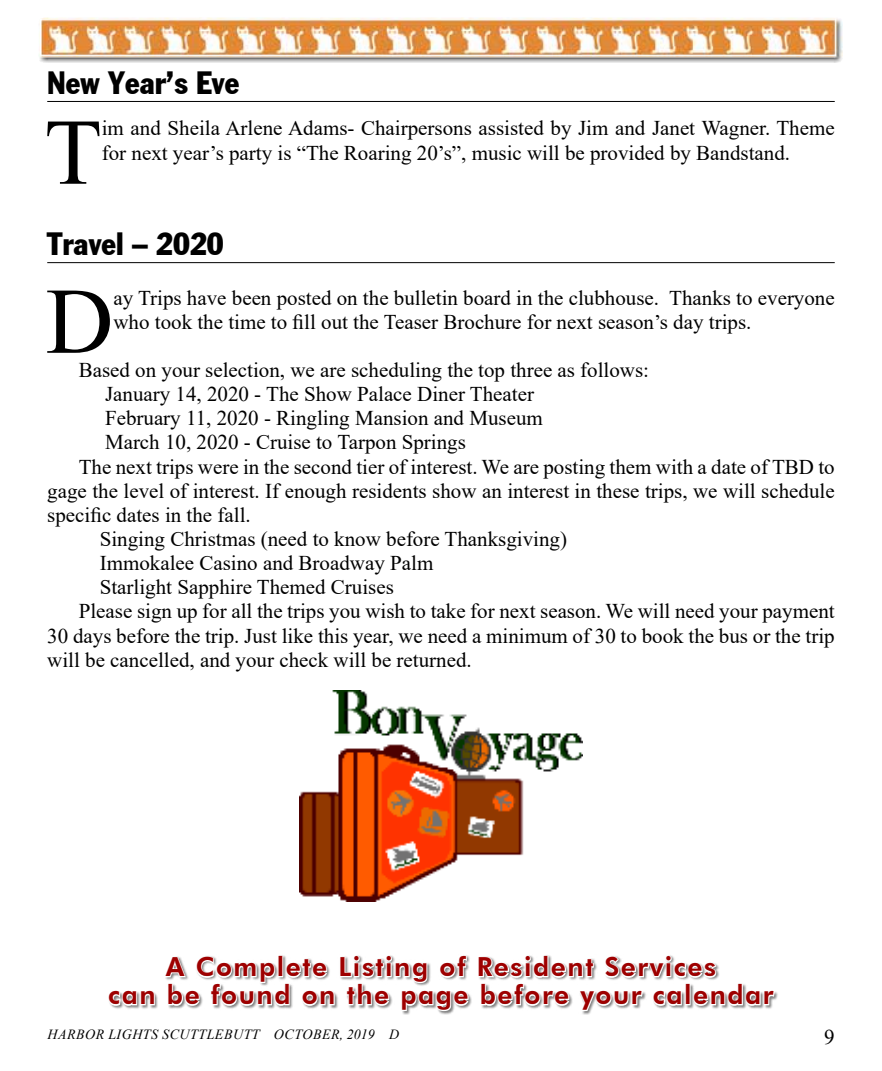
<style>
.page{position:relative;width:882px;height:1071px;background:#fff}
.page>*{position:absolute;margin:0;border:0;box-sizing:border-box;transform-origin:0 0}
.t1{font:93.98px "Times New Roman";color:#000}
.t2{font:31.5px "Franklin Gothic Condensed";color:#000}
.t3{font:800 26.25px/28px "Futura BT";letter-spacing:.06em;color:#9e0000;text-align:center}
.t4{font:21px/24.2px "Times New Roman";color:#000}
.t5{font:italic 14px "Times New Roman";letter-spacing:.035em;color:#000}
</style>
<div class="page">
<img style="left:39px;top:17px;width:804px;height:46px">
<hr style="left:47px;top:101px;width:788px;height:1px;background:#000">
<hr style="left:47px;top:262px;width:788px;height:1px;background:#000">
<img style="left:299px;top:691px;width:284px;height:210px">
<svg style="left:109px;top:992px;width:47px;height:15px"></svg>
<svg style="left:165px;top:955px;width:305px;height:57px"></svg>
<svg style="left:479px;top:955px;width:297px;height:57px"></svg>
<h2 class="t2" style="left:47px;top:64px;width:194px">New Year’s Eve</h2>
<h1 class="t1" style="left:44px;top:86px;width:59px">T</h1>
<p class="t4" style="left:102px;top:116px;width:735px">im and Sheila Arlene Adams- Chairpersons assisted by Jim and Janet Wagner. Theme for next year’s party is “The Roaring 20’s”, music will be provided by Bandstand.</p>
<h2 class="t2" style="left:47px;top:225px;width:178px">Travel – 2020</h2>
<h1 class="t1" style="left:46px;top:255px;width:69px">D</h1>
<p class="t4" style="left:113px;top:285px;width:723px">ay Trips have been posted on the bulletin board in the clubhouse. Thanks to everyone who took the time to fill out the Teaser Brochure for next season’s day trips.</p>
<p class="t4" style="left:79px;top:357px;width:572px">Based on your selection, we are scheduling the top three as follows:</p>
<p class="t4" style="left:105px;top:381px;width:431px">January 14, 2020 - The Show Palace Diner Theater</p>
<p class="t4" style="left:105px;top:405px;width:439px">February 11, 2020 - Ringling Mansion and Museum</p>
<p class="t4" style="left:105px;top:430px;width:362px">March 10, 2020 - Cruise to Tarpon Springs</p>
<p class="t4" style="left:79px;top:454px;width:758px">The next trips were in the second tier of interest. We are posting them with a date of TBD to</p>
<p class="t4" style="left:47px;top:478px;width:789px">gage the level of interest. If enough residents show an interest in these trips, we will schedule</p>
<p class="t4" style="left:47px;top:502px;width:205px">specific dates in the fall.</p>
<p class="t4" style="left:100px;top:526px;width:469px">Singing Christmas (need to know before Thanksgiving)</p>
<p class="t4" style="left:100px;top:550px;width:335px">Immokalee Casino and Broadway Palm</p>
<p class="t4" style="left:100px;top:575px;width:296px">Starlight Sapphire Themed Cruises</p>
<p class="t4" style="left:79px;top:599px;width:758px">Please sign up for all the trips you wish to take for next season. We will need your payment</p>
<p class="t4" style="left:47px;top:623px;width:789px">30 days before the trip. Just like this year, we need a minimum of 30 to book the bus or the trip</p>
<p class="t4" style="left:47px;top:647px;width:426px">will be cancelled, and your check will be returned.</p>
<p class="t3" style="left:108px;top:953px;width:667px">A Complete Listing of Resident Services<br>can be found on the page before your calendar</p>
<p class="t5" style="left:47px;top:1024px;width:353px">HARBOR LIGHTS SCUTTLEBUTT OCTOBER, 2019 D</p>
<p class="t4" style="left:824px;top:1024px;width:12px">9</p>
</div>
